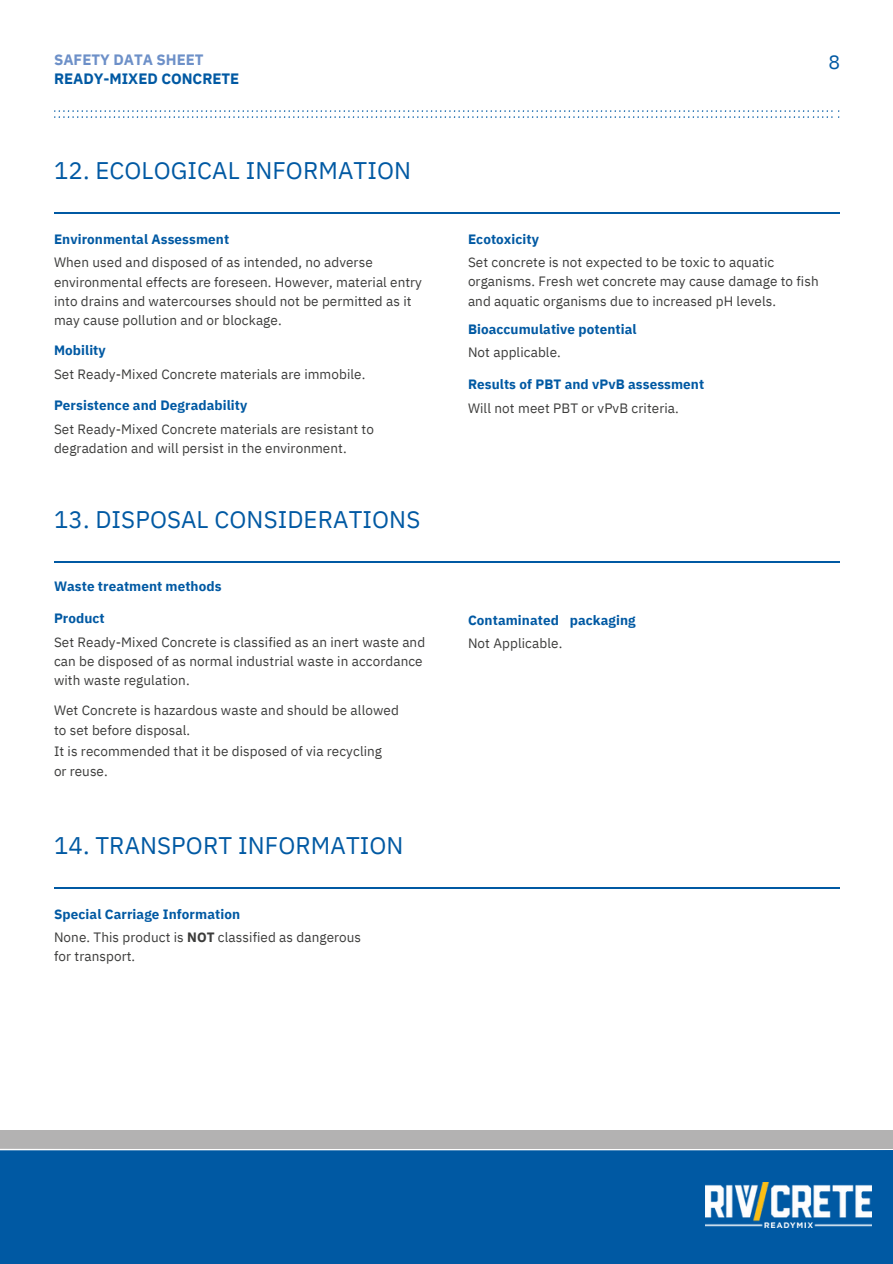
<style>
.page{position:relative;width:893px;height:1264px;background:#fff}
.page>*{position:absolute;margin:0;border:0;box-sizing:border-box;transform-origin:0 0}
.t1{font:24px "IBM Plex Sans";letter-spacing:.005em;color:#0059a3}
.t2{font:19.5px "IBM Plex Sans";color:#0059a3}
.t3{font:700 15px/19.2px "IBM Plex Sans";color:#0059a3}
.t4{font:13.5px "IBM Plex Sans";letter-spacing:.005em;color:#3c3c3b}
.t5{font:700 13.5px/23.7px "IBM Plex Sans";letter-spacing:.005em;color:#0059a3}
.s1{color:#6d90c8}
.s2{font-weight:700}
.s3{font-weight:400;color:#3c3c3b}
</style>
<div class="page">
<div style="left:0;top:1150px;width:892px;height:113px;background:#0059a3"></div>
<div style="left:0;top:1130px;width:892px;height:18px;background:#b3b2b2"></div>
<svg style="left:0;top:1148px;width:892px;height:1px"></svg>
<hr style="left:54px;top:213px;width:785px;height:1px;background:#0059a3">
<hr style="left:54px;top:561px;width:785px;height:1px;background:#0059a3">
<hr style="left:54px;top:887px;width:785px;height:2px;background:#0059a3">
<svg style="left:54px;top:110px;width:785px;height:8px"></svg>
<img style="left:705px;top:1182px;width:166px;height:45px">
<p class="t3" style="left:54px;top:50px;width:187px"><span class="s1">SAFETY DATA SHEET<br></span>READY-MIXED CONCRETE</p>
<p class="t2" style="left:828px;top:49px;width:13px">8</p>
<p class="t1" style="left:54px;top:155px;width:358px">12. ECOLOGICAL INFORMATION</p>
<p class="t5" style="left:54px;top:227px;width:177px">Environmental Assessment</p>
<p class="t4" style="left:54px;top:253px;width:320px">When used and disposed of as intended, no adverse</p>
<p class="t4" style="left:54px;top:273px;width:369px">environmental effects are foreseen. However, material entry</p>
<p class="t4" style="left:54px;top:292px;width:359px">into drains and watercourses should not be permitted as it</p>
<p class="t4" style="left:54px;top:311px;width:229px">may cause pollution and or blockage.</p>
<p class="t5" style="left:54px;top:338px;width:53px">Mobility</p>
<p class="t4" style="left:54px;top:365px;width:313px">Set Ready-Mixed Concrete materials are immobile.</p>
<p class="t5" style="left:54px;top:393px;width:195px">Persistence and Degradability</p>
<p class="t4" style="left:54px;top:420px;width:321px">Set Ready-Mixed Concrete materials are resistant to</p>
<p class="t4" style="left:54px;top:439px;width:294px">degradation and will persist in the environment.</p>
<p class="t1" style="left:54px;top:503px;width:368px">13. DISPOSAL CONSIDERATIONS</p>
<p class="t5" style="left:54px;top:574px;width:169px">Waste treatment methods</p>
<p class="t5" style="left:54px;top:606px;width:52px">Product</p>
<p class="t4" style="left:54px;top:632px;width:372px">Set Ready-Mixed Concrete is classified as an inert waste and</p>
<p class="t4" style="left:54px;top:652px;width:370px">can be disposed of as normal industrial waste in accordance</p>
<p class="t4" style="left:54px;top:671px;width:137px">with waste regulation.</p>
<p class="t4" style="left:54px;top:701px;width:346px">Wet Concrete is hazardous waste and should be allowed</p>
<p class="t4" style="left:54px;top:721px;width:138px">to set before disposal.</p>
<p class="t4" style="left:54px;top:742px;width:329px">It is recommended that it be disposed of via recycling</p>
<p class="t4" style="left:54px;top:762px;width:55px">or reuse.</p>
<p class="t1" style="left:54px;top:829px;width:351px">14. TRANSPORT INFORMATION</p>
<p class="t5" style="left:54px;top:901px;width:187px">Special Carriage Information</p>
<p class="t4" style="left:54px;top:928px;width:308px">None. This product is <span class="s2">NOT</span> classified as dangerous</p>
<p class="t4" style="left:54px;top:947px;width:83px">for transport.</p>
<p class="t5" style="left:468px;top:227px;width:72px">Ecotoxicity</p>
<p class="t4" style="left:468px;top:253px;width:308px">Set concrete is not expected to be toxic to aquatic</p>
<p class="t4" style="left:468px;top:272px;width:352px">organisms. Fresh wet concrete may cause damage to fish</p>
<p class="t4" style="left:468px;top:292px;width:310px">and aquatic organisms due to increased pH levels.</p>
<p class="t5" style="left:468px;top:317px;width:170px">Bioaccumulative potential</p>
<p class="t4" style="left:468px;top:343px;width:94px">Not applicable.</p>
<p class="t5" style="left:468px;top:372px;width:238px">Results of PBT and vPvB assessment</p>
<p class="t4" style="left:468px;top:398px;width:212px">Will not meet PBT or vPvB criteria.</p>
<p class="t5" style="left:468px;top:607px;width:169px">Contaminated packaging<br><span class="s3">Not Applicable.</span></p>
</div>
